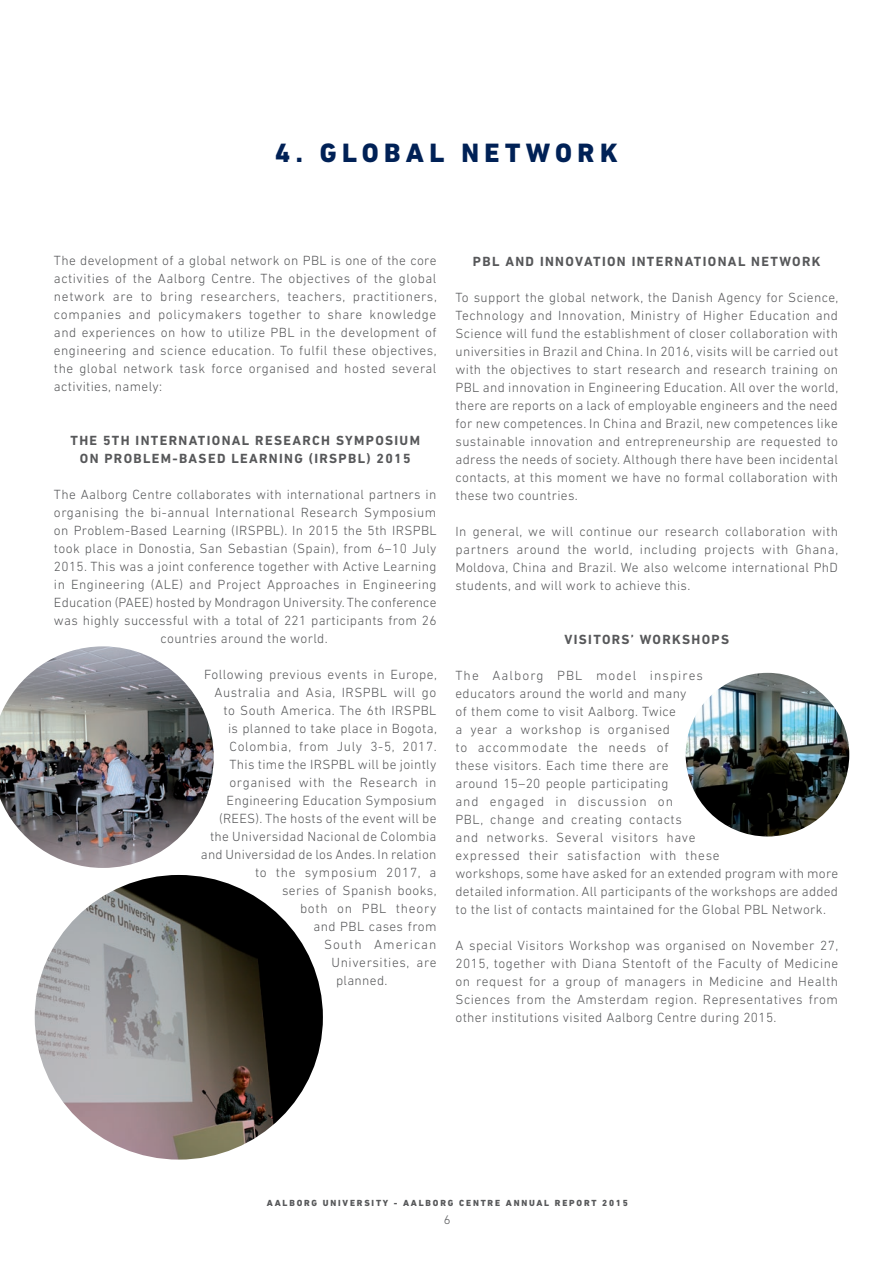
<style>
.page{position:relative;width:893px;height:1263px;background:#fff}
.page>*{position:absolute;margin:0;border:0;box-sizing:border-box;transform-origin:0 0}
.t1{font:800 27px "DIN Next LT Pro";letter-spacing:.2em;color:#002156}
.t2{font:300 13.5px/18px "DIN Next LT Pro";letter-spacing:.025em;color:#57585a;text-align:justify}
.t3{font:700 13.5px/18px "DIN Next LT Pro";letter-spacing:.1em;color:#57585a;text-align:center}
.t4{font:300 13.5px "DIN Next LT Pro";letter-spacing:.045em;color:#57585a}
.t5{font:300 13.5px "DIN Next LT Pro";letter-spacing:.055em;color:#57585a}
.t6{font:300 13.5px "DIN Next LT Pro";letter-spacing:.05em;color:#57585a}
.t7{font:300 13.5px "DIN Next LT Pro";letter-spacing:.075em;color:#57585a}
.t8{font:300 12.75px "DIN Next LT Pro";color:#57585a}
.t9{font:800 9px "DIN Next LT Pro";letter-spacing:.2em;color:#57585a}
</style>
<div class="page">
<img style="left:35px;top:875px;width:288px;height:284px">
<img style="left:0;top:646px;width:214px;height:222px">
<img style="left:686px;top:673px;width:163px;height:163px;border-radius:82px">
<h1 class="t1" style="left:275px;top:137px;width:344px">4. GLOBAL NETWORK</h1>
<p class="t2" style="left:54px;top:252px;width:384px">The development of a global network on PBL is one of the core activities of the Aalborg Centre. The objectives of the global network are to bring researchers, teachers, practitioners, companies and policymakers together to share knowledge and experiences on how to utilize PBL in the development of engineering and science education. To fulfil these objectives, the global network task force organised and hosted several activities, namely:</p>
<p class="t3" style="left:71px;top:432px;width:351px">THE 5TH INTERNATIONAL RESEARCH SYMPOSIUM<br>ON PROBLEM-BASED LEARNING (IRSPBL) 2015</p>
<p class="t2" style="left:54px;top:486px;width:384px;text-align:center">The Aalborg Centre collaborates with international partners in organising the bi-annual International Research Symposium on Problem-Based Learning (IRSPBL). In 2015 the 5th IRSPBL took place in Donostia, San Sebastian (Spain), from 6–10 July 2015. This was a joint conference together with Active Learning in Engineering (ALE) and Project Approaches in Engineering Education (PAEE) hosted by Mondragon University. The conference was highly successful with a total of 221 participants from 26 countries around the world.</p>
<p class="t2" style="left:204px;top:666px;width:234px">Following previous events in Europe,</p>
<p class="t2" style="left:214px;top:684px;width:223px">Australia and Asia, IRSPBL will go</p>
<p class="t2" style="left:223px;top:702px;width:214px">to South America. The 6th IRSPBL</p>
<p class="t2" style="left:228px;top:720px;width:210px">is planned to take place in Bogota,</p>
<p class="t6" style="left:229px;top:739px;width:209px">Colombia, from July 3-5, 2017.</p>
<p class="t2" style="left:229px;top:756px;width:208px">This time the IRSPBL will be jointly</p>
<p class="t4" style="left:229px;top:775px;width:208px">organised with the Research in</p>
<p class="t2" style="left:226px;top:792px;width:211px">Engineering Education Symposium</p>
<p class="t2" style="left:219px;top:810px;width:219px">(REES). The hosts of the event will be</p>
<p class="t2" style="left:210px;top:828px;width:228px">the Universidad Nacional de Colombia</p>
<p class="t2" style="left:201px;top:846px;width:237px">and Universidad de los Andes. In relation</p>
<p class="t5" style="left:255px;top:865px;width:183px">to the symposium 2017, a</p>
<p class="t2" style="left:282px;top:882px;width:156px">series of Spanish books,</p>
<p class="t5" style="left:300px;top:901px;width:138px">both on PBL theory</p>
<p class="t2" style="left:313px;top:918px;width:125px">and PBL cases from</p>
<p class="t7" style="left:324px;top:937px;width:114px">South American</p>
<p class="t4" style="left:331px;top:955px;width:106px">Universities, are</p>
<p class="t2" style="left:336px;top:972px;width:53px">planned.</p>
<p class="t3" style="left:473px;top:252px;width:349px">PBL AND INNOVATION INTERNATIONAL NETWORK</p>
<p class="t2" style="left:455px;top:288px;width:384px">To support the global network, the Danish Agency for Science, Technology and Innovation, Ministry of Higher Education and Science will fund the establishment of closer collaboration with universities in Brazil and China. In 2016, visits will be carried out with the objectives to start research and research training on PBL and innovation in Engineering Education. All over the world, there are reports on a lack of employable engineers and the need for new competences. In China and Brazil, new competences like sustainable innovation and entrepreneurship are requested to adress the needs of society. Although there have been incidental contacts, at this moment we have no formal collaboration with these two countries.</p>
<p class="t2" style="left:455px;top:522px;width:384px">In general, we will continue our research collaboration with partners around the world, including projects with Ghana, Moldova, China and Brazil. We also welcome international PhD students, and will work to achieve this.</p>
<p class="t3" style="left:564px;top:630px;width:166px">VISITORS’ WORKSHOPS</p>
<p class="t2" style="left:455px;top:666px;width:384px;text-align:left">The Aalborg PBL model inspires<br>educators around the world and many<br>of them come to visit Aalborg. Twice<br>a year a workshop is organised<br>to accommodate the needs of<br>these visitors. Each time there are<br>around 15–20 people participating<br>and engaged in discussion on<br>PBL, change and creating contacts<br>and networks. Several visitors have<br>expressed their satisfaction with these<br>workshops, some have asked for an extended program with more detailed information. All participants of the workshops are added to the list of contacts maintained for the Global PBL Network.</p>
<p class="t2" style="left:455px;top:936px;width:384px">A special Visitors Workshop was organised on November 27, 2015, together with Diana Stentoft of the Faculty of Medicine on request for a group of managers in Medicine and Health Sciences from the Amsterdam region. Representatives from other institutions visited Aalborg Centre during 2015.</p>
<p class="t9" style="left:267px;top:1198px;width:362px">AALBORG UNIVERSITY - AALBORG CENTRE ANNUAL REPORT 2015</p>
<p class="t8" style="left:444px;top:1212px;width:8px">6</p>
</div>
